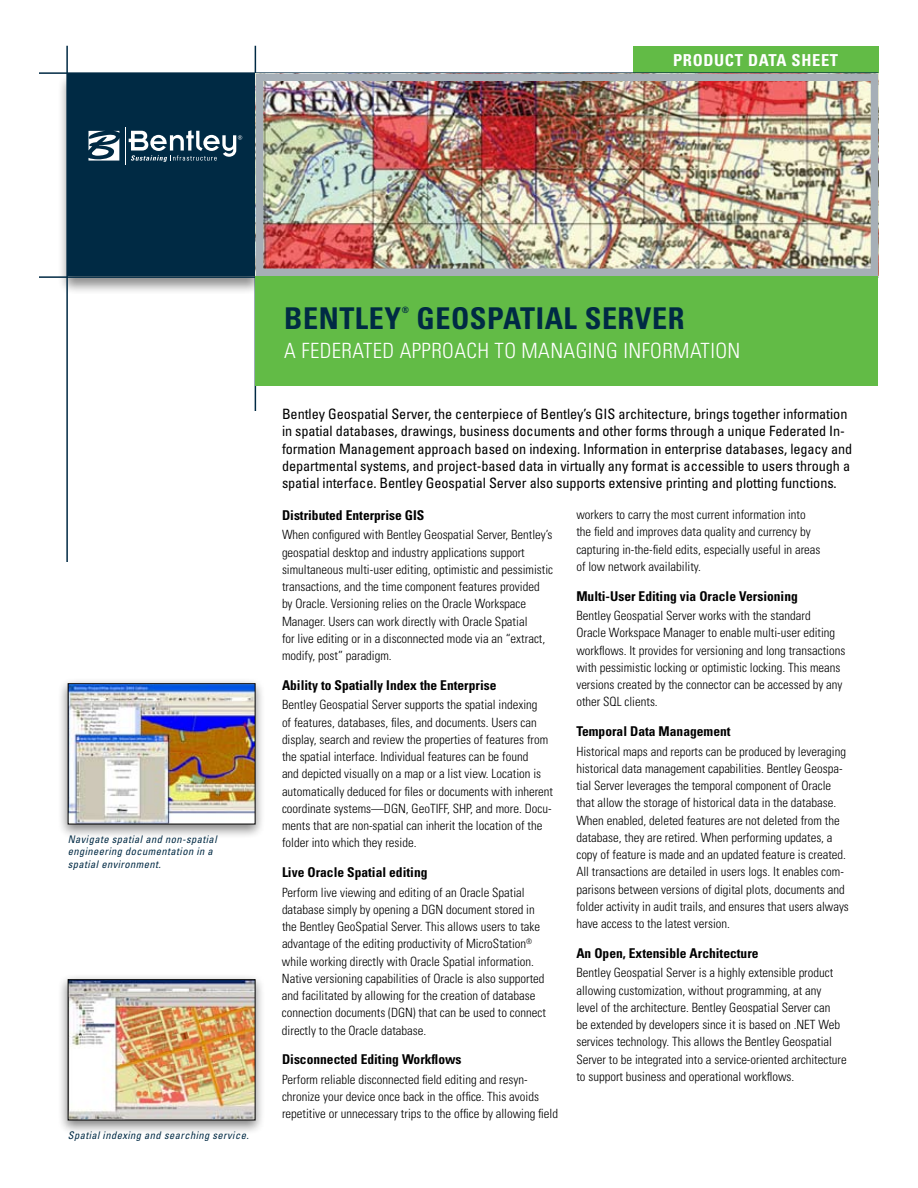
<style>
.page{position:relative;width:918px;height:1188px;background:#fff}
.page>*{position:absolute;margin:0;border:0;box-sizing:border-box;transform-origin:0 0}
.t1{font:700 condensed 30px "Univers";letter-spacing:.02em;color:#002a44}
.t2{font:300 condensed 21px "Univers";letter-spacing:.02em;color:#fff}
.t3{font:700 condensed 16.5px "Univers";letter-spacing:.04em;color:#fff}
.t4{font:condensed 14.25px/17.1px "Univers";letter-spacing:-.005em;color:#000}
.t5{font:700 condensed 13.5px "Univers";color:#000}
.t6{font:300 condensed 12.75px/17.2px "Univers";color:#000}
.t7{font:italic condensed 10.5px/12.6px "Univers";letter-spacing:.04em;color:#002a44}
.t8{font:700 condensed 8.7px "Univers";color:#002a44}
</style>
<div class="page">
<div style="left:57px;top:72px;width:208px;height:223px;background:#000;opacity:.45"></div>
<div style="left:68px;top:74px;width:187px;height:202px;background:#002a44"></div>
<hr style="left:125px;top:127px;width:1px;height:38px;background:#fff">
<svg style="left:89px;top:131px;width:30px;height:30px"></svg>
<svg style="left:129px;top:130px;width:113px;height:32px"></svg>
<div style="left:633px;top:46px;width:245px;height:27px;background:#62bb46"></div>
<hr style="left:255px;top:46px;width:1px;height:365px;background:#002a44">
<hr style="left:66px;top:46px;width:2px;height:516px;background:#002a44">
<hr style="left:39px;top:276px;width:839px;height:2px;background:#002a44">
<hr style="left:39px;top:72px;width:839px;height:2px;background:#002a44">
<div style="left:57px;top:677px;width:208px;height:162px;background:#000;opacity:.5"></div>
<img style="left:67px;top:683px;width:189px;height:142px">
<div style="left:57px;top:973px;width:208px;height:162px;background:#000;opacity:.5"></div>
<img style="left:67px;top:979px;width:189px;height:142px">
<div style="left:256px;top:277px;width:622px;height:109px;background:#62bb46"></div>
<img style="left:265px;top:83px;width:604px;height:184px">
<div style="left:256px;top:74px;width:622px;height:202px;border:8px solid #a6afb7"></div>
<p class="t3" style="left:673px;top:50px;width:167px">Product Data Sheet</p>
<p class="t7" style="left:68px;top:833px;width:150px">Navigate spatial and non-spatial engineering documentation in a spatial environment.</p>
<p class="t7" style="left:68px;top:1129px;width:182px">Spatial indexing and searching service.</p>
<h1 class="t1" style="left:284px;top:300px;width:118px">BENTLEY</h1>
<p class="t8" style="left:402px;top:305px;width:9px">®</p>
<h1 class="t1" style="left:416px;top:300px;width:252px">GEOSPATIAL SERVER</h1>
<h2 class="t2" style="left:284px;top:338px;width:458px">A FEDERATED APPROACH TO MANAGING INFORMATION</h2>
<p class="t4" style="left:282px;top:406px;width:572px">Bentley Geospatial Server, the centerpiece of Bentley’s GIS architecture, brings together information in spatial databases, drawings, business documents and other forms through a unique Federated In&shy;formation Management approach based on indexing. Information in enterprise databases, legacy and departmental systems, and project-based data in virtually any format is accessible to users through a spatial interface. Bentley Geospatial Server also supports extensive printing and plotting functions.</p>
<p class="t5" style="left:282px;top:507px;width:144px">Distributed Enterprise GIS</p>
<p class="t6" style="left:282px;top:526px;width:273px">When configured with Bentley Geospatial Server, Bentley’s geospatial desktop and industry applications support simultaneous multi-user editing, optimistic and pessimistic transactions, and the time component features provided by Oracle. Versioning relies on the Oracle Workspace Manager. Users can work directly with Oracle Spatial<br>for live editing or in a disconnected mode via an “extract, modify, post” paradigm.</p>
<p class="t5" style="left:282px;top:677px;width:216px">Ability to Spatially Index the Enterprise</p>
<p class="t6" style="left:282px;top:696px;width:273px">Bentley Geospatial Server supports the spatial indexing<br>of features, databases, files, and documents. Users can display, search and review the properties of features from the spatial interface. Individual features can be found<br>and depicted visually on a map or a list view. Location is automatically deduced for files or documents with inherent coordinate systems—DGN, GeoTIFF, SHP, and more. Docu&shy;ments that are non-spatial can inherit the location of the folder into which they reside.</p>
<p class="t5" style="left:282px;top:864px;width:147px">Live Oracle Spatial editing</p>
<p class="t6" style="left:282px;top:883px;width:266px">Perform live viewing and editing of an Oracle Spatial database simply by opening a DGN document stored in the Bentley GeoSpatial Server. This allows users to take advantage of the editing productivity of MicroStation<sup>® </sup>while working directly with Oracle Spatial information.<br>Native versioning capabilities of Oracle is also supported and facilitated by allowing for the creation of database connection documents (DGN) that can be used to connect directly to the Oracle database.</p>
<p class="t5" style="left:282px;top:1051px;width:181px">Disconnected Editing Workflows</p>
<p class="t6" style="left:282px;top:1071px;width:278px">Perform reliable disconnected field editing and resyn&shy;chronize your device once back in the office. This avoids repetitive or unnecessary trips to the office by allowing field</p>
<p class="t6" style="left:576px;top:506px;width:246px">workers to carry the most current information into the field and improves data quality and currency by capturing in-the-field edits, especially useful in areas of low network availability.</p>
<p class="t5" style="left:576px;top:588px;width:223px">Multi-User Editing via Oracle Versioning</p>
<p class="t6" style="left:576px;top:607px;width:271px">Bentley Geospatial Server works with the standard<br>Oracle Workspace Manager to enable multi-user editing workflows. It provides for versioning and long transactions with pessimistic locking or optimistic locking. This means versions created by the connector can be accessed by any other SQL clients.</p>
<p class="t5" style="left:576px;top:723px;width:156px">Temporal Data Management</p>
<p class="t6" style="left:576px;top:743px;width:274px">Historical maps and reports can be produced by leveraging historical data management capabilities. Bentley Geospa&shy;tial Server leverages the temporal component of Oracle that allow the storage of historical data in the database.<br>When enabled, deleted features are not deleted from the database, they are retired. When performing updates, a copy of feature is made and an updated feature is created.<br>All transactions are detailed in users logs. It enables com&shy;parisons between versions of digital plots, documents and folder activity in audit trails, and ensures that users always have access to the latest version.</p>
<p class="t5" style="left:576px;top:945px;width:184px">An Open, Extensible Architecture</p>
<p class="t6" style="left:576px;top:964px;width:272px">Bentley Geospatial Server is a highly extensible product allowing customization, without programming, at any<br>level of the architecture. Bentley Geospatial Server can<br>be extended by developers since it is based on .NET Web services technology. This allows the Bentley Geospatial Server to be integrated into a service-oriented architecture to support business and operational workflows.</p>
</div>
